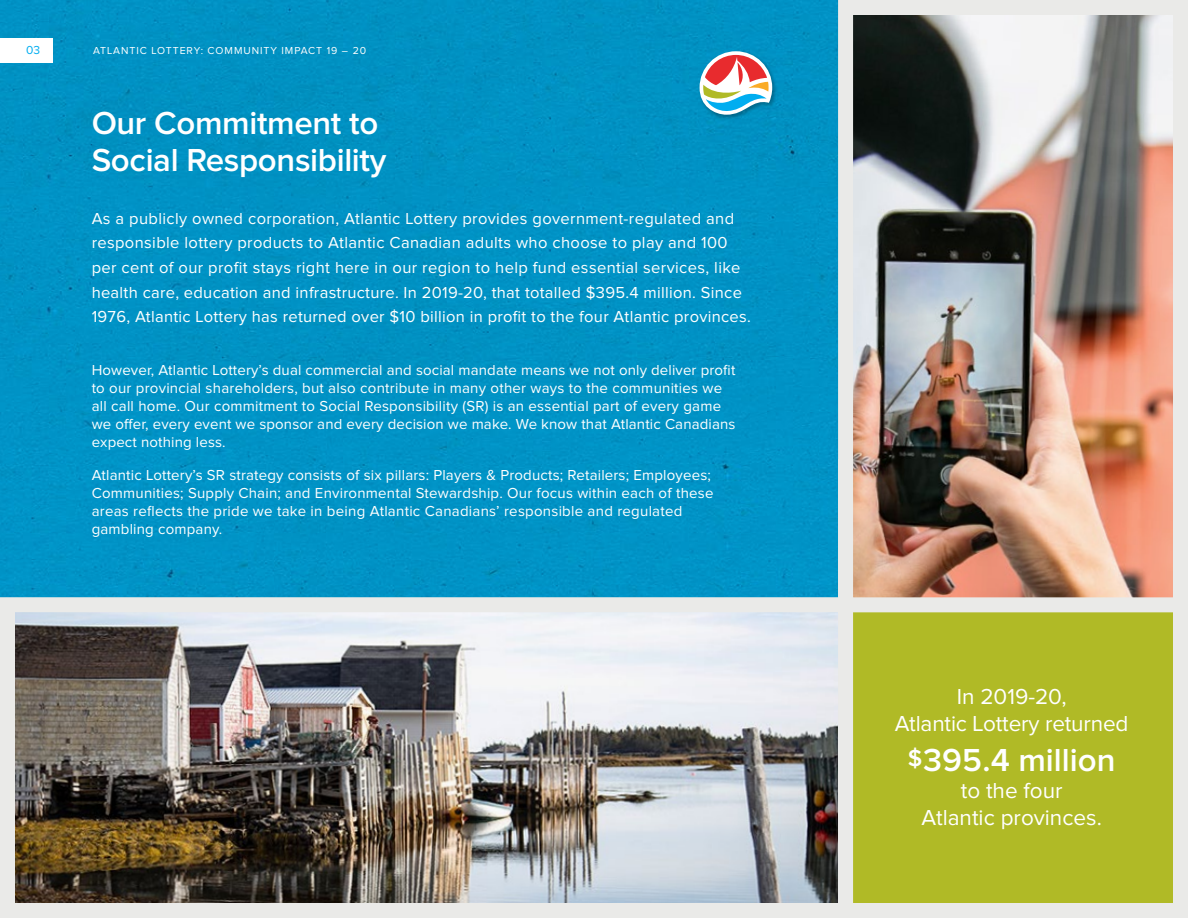
<style>
.page{position:relative;width:1188px;height:918px;background:#fff}
.page>*{position:absolute;margin:0;border:0;box-sizing:border-box;transform-origin:0 0}
.t1{font:600 33px/36.6px "Proxima Nova";letter-spacing:-.01em;color:#fff}
.t2{font:22.5px/27px "Proxima Nova";color:#fff;text-align:center}
.t3{font:16.5px/24.6px "Proxima Nova";letter-spacing:.02em;color:#fff}
.t4{font:15px/18px "Proxima Nova";letter-spacing:.015em;color:#fff}
.t5{font:12px "Proxima Nova";color:#00adf0}
.t6{font:10.5px "Proxima Nova";letter-spacing:.09em;color:#fff}
.s1{font-size:24px}
</style>
<div class="page">
<div style="left:0;top:0;width:838px;height:597px;background:#0092c4"></div>
<div style="left:698px;top:50px;width:80px;height:70px;background:#000;opacity:.28"></div>
<svg style="left:700px;top:51px;width:72px;height:64px"></svg>
<div style="left:0;top:38px;width:53px;height:25px;background:#fff"></div>
<img style="left:16px;top:613px;width:821px;height:289px">
<div style="left:0;top:597px;width:853px;height:321px;border:15px solid #eaeae8"></div>
<div style="left:846px;top:466px;width:334px;height:444px;background:#b0ba26"></div>
<div style="left:838px;top:459px;width:350px;height:459px;border:15px solid #eaeae8"></div>
<img style="left:854px;top:16px;width:318px;height:580px">
<div style="left:838px;top:0;width:350px;height:612px;border:15px solid #eaeae8"></div>
<p class="t5" style="left:26px;top:45px;width:16px">03</p>
<p class="t6" style="left:93px;top:46px;width:275px">ATLANTIC LOTTERY: COMMUNITY IMPACT 19 – 20</p>
<h1 class="t1" style="left:92px;top:106px;width:296px">Our Commitment to<br>Social Responsibility</h1>
<p class="t3" style="left:92px;top:207px;width:661px">As a publicly owned corporation, Atlantic Lottery provides government-regulated and responsible lottery products to Atlantic Canadian adults who choose to play and 100 per cent of our profit stays right here in our region to help fund essential services, like health care, education and infrastructure. In 2019-20, that totalled $395.4 million. Since 1976, Atlantic Lottery has returned over $10 billion in profit to the four Atlantic provinces.</p>
<p class="t4" style="left:92px;top:362px;width:645px">However, Atlantic Lottery’s dual commercial and social mandate means we not only deliver profit to our provincial shareholders, but also contribute in many other ways to the communities we all call home. Our commitment to Social Responsibility (SR) is an essential part of every game we offer, every event we sponsor and every decision we make. We know that Atlantic Canadians expect nothing less.</p>
<p class="t4" style="left:92px;top:467px;width:623px">Atlantic Lottery’s SR strategy consists of six pillars: Players &amp; Products; Retailers; Employees; Communities; Supply Chain; and Environmental Stewardship. Our focus within each of these areas reflects the pride we take in being Atlantic Canadians’ responsible and regulated gambling company.</p>
<h2 class="t2" style="left:895px;top:684px;width:235px">In 2019-20,<br>Atlantic Lottery returned</h2>
<h1 class="t1" style="left:908px;top:743px;width:209px"><span class="s1">$</span>395.4 million</h1>
<h2 class="t2" style="left:922px;top:778px;width:182px">to the four<br>Atlantic provinces.</h2>
</div>
